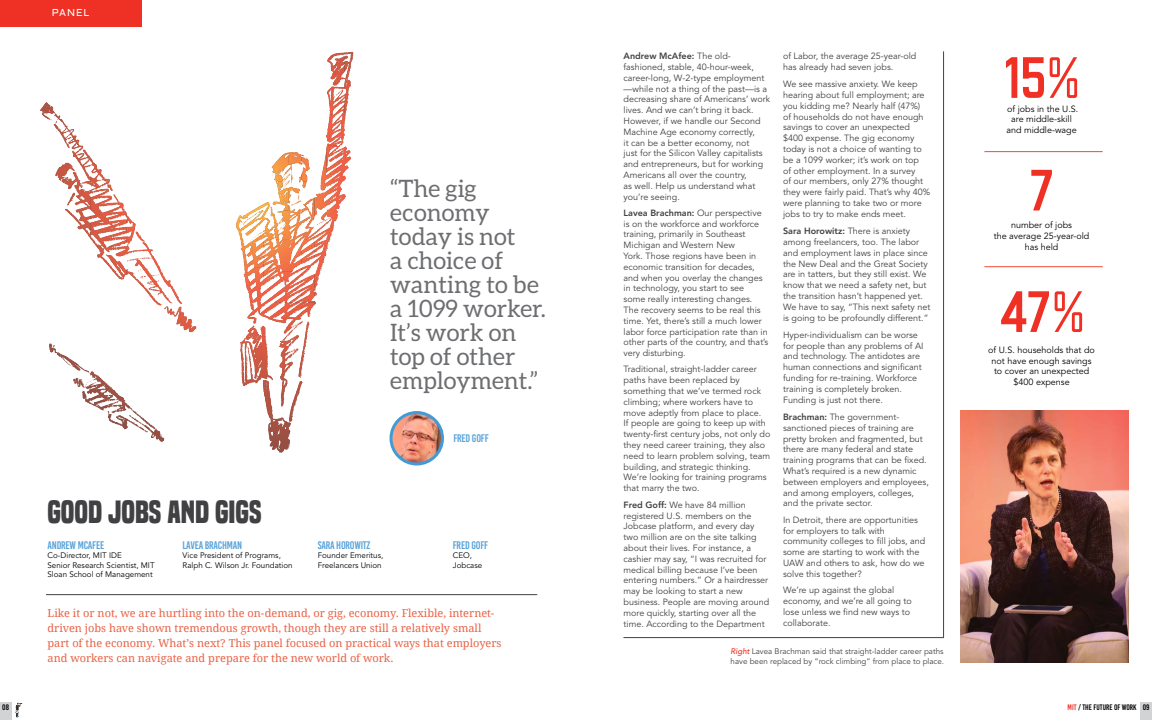
<style>
.page{position:relative;width:1152px;height:720px;background:#fff}
.page>*{position:absolute;margin:0;border:0;box-sizing:border-box;transform-origin:0 0}
.t1{font:70px/112.6px "Goldana Base";color:#ee3124;text-align:center}
.t2{font:700 30px "Built Titling Rg";color:#414042}
.t3{font:24px/24px "Aleo";color:#6d6e71}
.t4{font:11px/15px "Droid Serif";color:#e96246}
.t5{font:11px "Base One";letter-spacing:-.02em;color:#59a3d9}
.t6{font:10px "Aldrich";letter-spacing:.1em;color:#fff}
.t7{font:9px/10.8px "Avenir LT Std";color:#414042}
.t8{font:9px/10.8px "Avenir LT Std";color:#000;text-align:center}
.t9{font:8px/9.6px "Avenir LT Std";color:#000}
.t10{font:8px/9.6px "Avenir LT Std";color:#414042}
.t11{font:8px "Base One";color:#000}
.s1{font-weight:800}
.s2{font-weight:500;font-style:italic;color:#ee3124}
.s3{color:#ee3124}
</style>
<div class="page">
<svg style="left:40px;top:51px;width:313px;height:402px"></svg>
<img style="left:309px;top:195px;width:22px;height:32px">
<img style="left:109px;top:220px;width:9px;height:17px">
<img style="left:248px;top:218px;width:28px;height:34px">
<img style="left:278px;top:283px;width:25px;height:45px">
<img style="left:247px;top:333px;width:20px;height:23px">
<img style="left:73px;top:366px;width:17px;height:22px">
<img style="left:107px;top:392px;width:11px;height:21px">
<img style="left:960px;top:411px;width:169px;height:251px">
<div style="left:0;top:0;width:141px;height:27px;background:#ee3124"></div>
<hr style="left:46px;top:594px;width:491px;height:1px;background:#414042">
<img style="left:391px;top:413px;width:51px;height:51px;border-radius:26px">
<div style="left:390px;top:411px;width:54px;height:55px;border:3px solid #429bd6;border-radius:50%"></div>
<hr style="left:984px;top:151px;width:119px;height:1px;background:#f04d30">
<hr style="left:984px;top:266px;width:119px;height:1px;background:#f04d30">
<hr style="left:943px;top:51px;width:1px;height:587px;background:#414042">
<div style="left:1141px;top:702px;width:11px;height:18px;background:#d1d3d4"></div>
<div style="left:0;top:702px;width:11px;height:18px;background:#d1d3d4"></div>
<svg style="left:15px;top:703px;width:8px;height:15px"></svg>
<hr style="left:623px;top:637px;width:321px;height:1px;background:#414042">
<p class="t6" style="left:52px;top:6px;width:39px">PANEL</p>
<h2 class="t2" style="left:48px;top:495px;width:216px">GOOD JOBS AND GIGS</h2>
<p class="t5" style="left:48px;top:539px;width:58px">ANDREW McAFEE</p>
<p class="t9" style="left:48px;top:551px;width:109px">Co-Director, MIT IDE<br>Senior Research Scientist, MIT<br>Sloan School of Management</p>
<p class="t5" style="left:183px;top:539px;width:61px">LAVEA BRACHMAN</p>
<p class="t9" style="left:183px;top:551px;width:111px">Vice President of Programs,<br>Ralph C. Wilson Jr. Foundation</p>
<h3 class="t3" style="left:390px;top:177px;width:157px">“The gig economy today is not<br>a choice of wanting to be a 1099 worker.<br>It’s work on top of other employment.”</h3>
<p class="t5" style="left:318px;top:539px;width:54px">SARA HOROWITZ</p>
<p class="t9" style="left:318px;top:551px;width:67px">Founder Emeritus,<br>Freelancers Union</p>
<p class="t5" style="left:453px;top:433px;width:37px">FRED GOFF</p>
<p class="t5" style="left:453px;top:539px;width:37px">FRED GOFF</p>
<p class="t9" style="left:453px;top:551px;width:31px">CEO,<br>Jobcase</p>
<p class="t4" style="left:48px;top:606px;width:455px">Like it or not, we are hurtling into the on-demand, or gig, economy. Flexible, internet&shy;driven jobs have shown tremendous growth, though they are still a relatively small part of the economy. What’s next? This panel focused on practical ways that employers and workers can navigate and prepare for the new world of work.</p>
<p class="t7" style="left:624px;top:51px;width:148px"><span class="s1">Andrew McAfee:</span> The old&shy;fashioned, stable, 40-hour-week, career-long, W-2-type employment —while not a thing of the past—is a decreasing share of Americans’ work lives. And we can’t bring it back.<br>However, if we handle our Second<br>Machine Age economy correctly,<br>it can be a better economy, not<br>just for the Silicon Valley capitalists and entrepreneurs, but for working<br>Americans all over the country,<br>as well. Help us understand what you’re seeing.</p>
<p class="t7" style="left:624px;top:208px;width:146px"><span class="s1">Lavea Brachman:</span> Our perspective is on the workforce and workforce training, primarily in Southeast<br>Michigan and Western New<br>York. Those regions have been in economic transition for decades, and when you overlay the changes in technology, you start to see<br>some really interesting changes.<br>The recovery seems to be real this time. Yet, there’s still a much lower labor force participation rate than in other parts of the country, and that’s very disturbing.</p>
<p class="t7" style="left:624px;top:364px;width:148px">Traditional, straight-ladder career paths have been replaced by something that we’ve termed rock climbing; where workers have to move adeptly from place to place.<br>If people are going to keep up with twenty-first century jobs, not only do they need career training, they also need to learn problem solving, team building, and strategic thinking.<br>We’re looking for training programs that marry the two.</p>
<p class="t7" style="left:624px;top:500px;width:147px"><span class="s1">Fred Goff:</span> We have 84 million registered U.S. members on the Jobcase platform, and every day two million are on the site talking about their lives. For instance, a cashier may say, “I was recruited for medical billing because I’ve been entering numbers.” Or a hairdresser may be looking to start a new business. People are moving around more quickly, starting over all the time. According to the Department</p>
<p class="t7" style="left:783px;top:51px;width:135px">of Labor, the average 25-year-old has already had seven jobs.</p>
<p class="t7" style="left:783px;top:79px;width:149px">We see massive anxiety. We keep hearing about full employment; are you kidding me? Nearly half (47%) of households do not have enough savings to cover an unexpected $400 expense. The gig economy today is not a choice of wanting to be a 1099 worker; it’s work on top<br>of other employment. In a survey<br>of our members, only 27% thought they were fairly paid. That’s why 40% were planning to take two or more jobs to try to make ends meet.</p>
<p class="t7" style="left:783px;top:226px;width:149px"><span class="s1">Sara Horowitz:</span> There is anxiety among freelancers, too. The labor and employment laws in place since the New Deal and the Great Society are in tatters, but they still exist. We know that we need a safety net, but the transition hasn’t happened yet.<br>We have to say, “This next safety net is going to be profoundly different.”</p>
<p class="t7" style="left:783px;top:330px;width:142px">Hyper-individualism can be worse for people than any problems of AI and technology. The antidotes are human connections and significant funding for re-training. Workforce training is completely broken.<br>Funding is just not there.</p>
<p class="t7" style="left:783px;top:412px;width:147px"><span class="s1">Brachman:</span> The government&shy;sanctioned pieces of training are pretty broken and fragmented, but there are many federal and state training programs that can be fixed.<br>What’s required is a new dynamic between employers and employees, and among employers, colleges, and the private sector.</p>
<p class="t7" style="left:783px;top:515px;width:144px">In Detroit, there are opportunities for employers to talk with community colleges to fill jobs, and some are starting to work with the<br>UAW and others to ask, how do we solve this together?</p>
<p class="t7" style="left:783px;top:585px;width:130px">We’re up against the global economy, and we’re all going to lose unless we find new ways to collaborate.</p>
<p class="t10" style="left:731px;top:647px;width:215px"><span class="s2">Right</span> Lavea Brachman said that straight-ladder career paths have been replaced by “rock climbing” from place to place.</p>
<h1 class="t1" style="left:1003px;top:21px;width:78px">15%<br>7</h1>
<p class="t8" style="left:1006px;top:103px;width:74px">of jobs in the U.S. are middle-skill and middle-wage</p>
<p class="t8" style="left:994px;top:220px;width:97px">number of jobs<br>the average 25-year-old has held</p>
<h1 class="t1" style="left:998px;top:255px;width:88px">47%</h1>
<p class="t8" style="left:988px;top:344px;width:108px">of U.S. households that do not have enough savings to cover an unexpected $400 expense</p>
<p class="t11" style="left:2px;top:703px;width:8px">08</p>
<p class="t11" style="left:1068px;top:703px;width:84px"><span class="s3">MIT</span> / THE FUTURE OF WORK 09</p>
</div>
